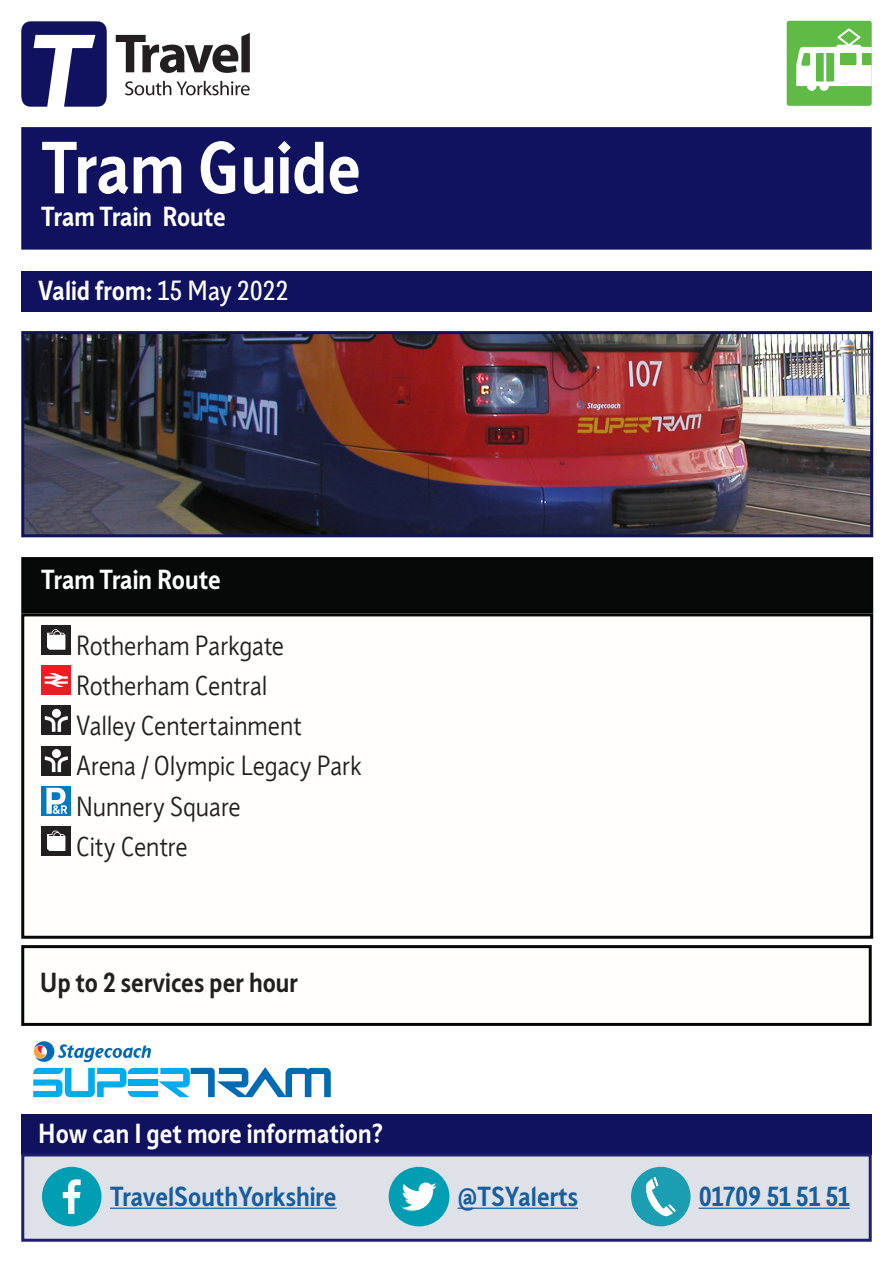
<style>
.page{position:relative;width:893px;height:1263px;background:#fff}
.page>*{position:absolute;margin:0;border:0;box-sizing:border-box;transform-origin:0 0}
.t1{font:700 72px "Sheffield Sans 2";color:#fff}
.t2{font:300 27px "Sheffield Sans 2";letter-spacing:-.005em;color:#231f20}
.t3{font:700 27px "Sheffield Sans 2";color:#fff}
.t4{font:700 27px "Sheffield Sans 2";color:#175d9e}
.t5{font:700 27px "Sheffield Sans 2";color:#231f20}
.s1{font-family:"Sheffield Sans Karto";font-weight:400}
</style>
<div class="page">
<div style="left:21px;top:271px;width:851px;height:40px;background:#11125f"></div>
<div style="left:23px;top:129px;width:847px;height:119px;background:#11125f"></div>
<div style="left:21px;top:127px;width:851px;height:123px;border:3px solid #11125f"></div>
<svg style="left:33px;top:1041px;width:298px;height:56px"></svg>
<img style="left:25px;top:335px;width:844px;height:198px">
<div style="left:21px;top:331px;width:852px;height:206px;border:3px solid #11125f"></div>
<div style="left:21px;top:945px;width:851px;height:81px;background:#fffefc;border:3px solid #040706"></div>
<div style="left:41px;top:625px;width:30px;height:30px;background:#231f20"></div>
<svg style="left:47px;top:629px;width:18px;height:21px"></svg>
<div style="left:41px;top:665px;width:30px;height:30px;background:#ee1d23"></div>
<svg style="left:45px;top:673px;width:23px;height:14px"></svg>
<div style="left:41px;top:705px;width:30px;height:30px;background:#231f20"></div>
<div style="left:52px;top:709px;width:9px;height:9px;background:#fff;border-radius:50%"></div>
<svg style="left:45px;top:716px;width:23px;height:16px"></svg>
<div style="left:41px;top:746px;width:30px;height:29px;background:#231f20"></div>
<div style="left:52px;top:749px;width:9px;height:9px;background:#fff;border-radius:50%"></div>
<svg style="left:45px;top:756px;width:23px;height:16px"></svg>
<div style="left:41px;top:786px;width:30px;height:30px;background:#0079c2"></div>
<svg style="left:46px;top:788px;width:21px;height:26px"></svg>
<div style="left:41px;top:826px;width:30px;height:30px;background:#231f20"></div>
<svg style="left:47px;top:830px;width:18px;height:21px"></svg>
<div style="left:21px;top:613px;width:852px;height:326px;border:3px solid #08080b"></div>
<div style="left:787px;top:21px;width:85px;height:85px;background:#60bb46;border-radius:3px"></div>
<svg style="left:796px;top:28px;width:76px;height:63px"></svg>
<div style="left:23px;top:559px;width:849px;height:53px;background:#060908"></div>
<div style="left:21px;top:557px;width:852px;height:56px;border:3px solid #040706"></div>
<svg style="left:125px;top:81px;width:46px;height:14px"></svg>
<svg style="left:177px;top:81px;width:73px;height:14px"></svg>
<svg style="left:116px;top:33px;width:134px;height:40px"></svg>
<svg style="left:21px;top:21px;width:86px;height:86px"></svg>
<div style="left:21px;top:1114px;width:851px;height:40px;background:#11125f"></div>
<div style="left:21px;top:1153px;width:851px;height:89px;background:#dfe1e9;border:3px solid #221e72"></div>
<hr style="left:110px;top:1207px;width:227px;height:2px;background:#175d9e">
<hr style="left:458px;top:1207px;width:120px;height:2px;background:#175d9e">
<hr style="left:699px;top:1207px;width:151px;height:2px;background:#175d9e">
<div style="left:42px;top:1167px;width:60px;height:59px;background:#009eb3;border-radius:50%"></div>
<svg style="left:63px;top:1179px;width:18px;height:35px"></svg>
<div style="left:389px;top:1167px;width:60px;height:59px;background:#009eb3;border-radius:50%"></div>
<svg style="left:401px;top:1182px;width:36px;height:28px"></svg>
<div style="left:631px;top:1167px;width:60px;height:59px;background:#1b9eb2;border-radius:50%"></div>
<svg style="left:646px;top:1177px;width:30px;height:39px"></svg>
<p class="t1" style="left:41px;top:120px;width:322px">Tram Guide</p>
<p class="t3" style="left:41px;top:198px;width:186px">Tram Train Route</p>
<p class="t3" style="left:38px;top:272px;width:252px">Valid from: <span class="s1">15 May 2022</span></p>
<p class="t3" style="left:41px;top:561px;width:181px">Tram Train Route</p>
<p class="t2" style="left:76px;top:627px;width:210px">Rotherham Parkgate</p>
<p class="t2" style="left:76px;top:667px;width:193px">Rotherham Central</p>
<p class="t2" style="left:76px;top:707px;width:227px">Valley Centertainment</p>
<p class="t2" style="left:76px;top:748px;width:287px">Arena / Olympic Legacy Park</p>
<p class="t2" style="left:76px;top:788px;width:166px">Nunnery Square</p>
<p class="t2" style="left:76px;top:828px;width:113px">City Centre</p>
<p class="t5" style="left:40px;top:964px;width:259px">Up to 2 services per hour</p>
<p class="t3" style="left:38px;top:1115px;width:347px">How can I get more information?</p>
<p class="t4" style="left:110px;top:1178px;width:228px">TravelSouthYorkshire</p>
<p class="t4" style="left:458px;top:1178px;width:122px">@TSYalerts</p>
<p class="t4" style="left:699px;top:1178px;width:153px">01709 51 51 51</p>
</div>
